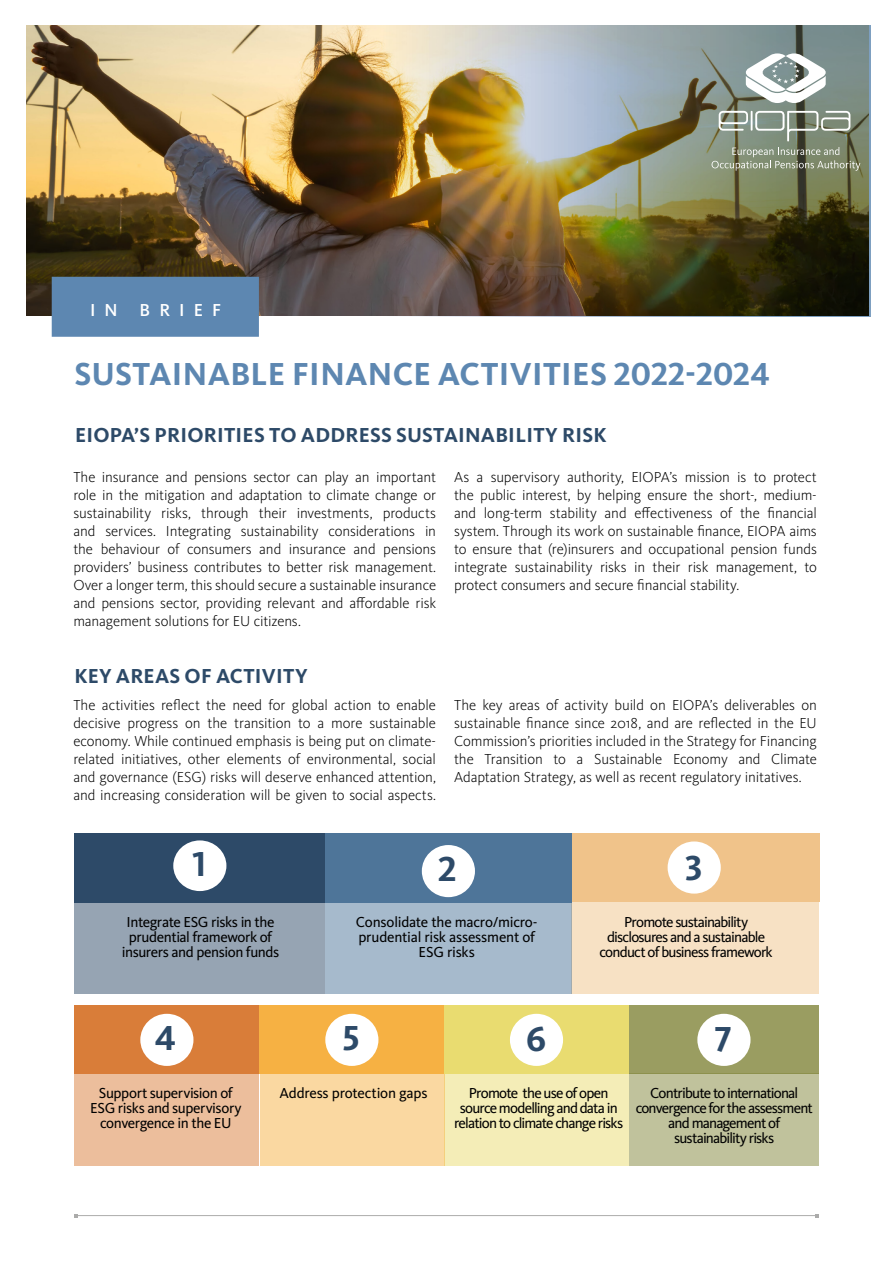
<style>
.page{position:relative;width:893px;height:1263px;background:#fff}
.page>*{position:absolute;margin:0;border:0;box-sizing:border-box;transform-origin:0 0}
.t1{font:700 36px "Kievit Pro";color:#2d4a68}
.t2{font:700 33px "Kievit Pro";letter-spacing:.01em;color:#5d87b1}
.t3{font:700 21px "Kievit Pro";letter-spacing:.01em;color:#2d4a68}
.t4{font:500 18px "Kievit Pro";letter-spacing:.505em;color:#fff}
.t5{font:300 15px/18px "Kievit Pro";letter-spacing:-.01em;color:#000;text-align:justify}
.t6{font:15px/15px "Kievit Pro";letter-spacing:-.045em;color:#000;text-align:center}
.t7{font:15px/15px "Kievit Pro";letter-spacing:-.015em;color:#000;text-align:center}
.t8{font:15px/15px "Kievit Pro";letter-spacing:-.025em;color:#000;text-align:center}
</style>
<div class="page">
<div style="left:445px;top:1073px;width:184px;height:92px;background:#f4edb7"></div>
<div style="left:260px;top:1073px;width:185px;height:92px;background:#fad8a1"></div>
<div style="left:74px;top:1074px;width:185px;height:91px;background:#ecbe9c"></div>
<div style="left:629px;top:1074px;width:190px;height:91px;background:#c0c29c"></div>
<div style="left:571px;top:902px;width:248px;height:91px;background:#f7e1c4"></div>
<div style="left:325px;top:900px;width:246px;height:93px;background:#a6bacc"></div>
<div style="left:74px;top:897px;width:251px;height:96px;background:#96a4b3"></div>
<div style="left:74px;top:833px;width:251px;height:69px;background:#2d4a68"></div>
<div style="left:444px;top:1005px;width:185px;height:68px;background:#e9dc70"></div>
<div style="left:259px;top:1005px;width:185px;height:68px;background:#f6b143"></div>
<div style="left:74px;top:1005px;width:185px;height:68px;background:#d97d39"></div>
<div style="left:569px;top:833px;width:251px;height:69px;background:#f0c38a"></div>
<div style="left:325px;top:833px;width:246px;height:69px;background:#4e7599"></div>
<div style="left:52px;top:277px;width:207px;height:60px;background:#5d87b1"></div>
<div style="left:668px;top:841px;width:53px;height:53px;background:#fff;border-radius:50%"></div>
<div style="left:422px;top:845px;width:53px;height:52px;background:#fff;border-radius:50%"></div>
<div style="left:173px;top:840px;width:53px;height:51px;background:#fff;border-radius:50%"></div>
<div style="left:629px;top:1005px;width:190px;height:68px;background:#9a9d61"></div>
<div style="left:510px;top:1014px;width:53px;height:52px;background:#fff;border-radius:50%"></div>
<div style="left:325px;top:1014px;width:53px;height:52px;background:#fff;border-radius:50%"></div>
<div style="left:140px;top:1014px;width:53px;height:52px;background:#fff;border-radius:50%"></div>
<div style="left:697px;top:1014px;width:53px;height:52px;background:#fff;border-radius:50%"></div>
<hr style="left:76px;top:1215px;width:741px;height:1px;background:#575756">
<img style="left:29px;top:26px;width:842px;height:290px">
<svg style="left:746px;top:53px;width:80px;height:50px"></svg>
<svg style="left:711px;top:110px;width:149px;height:61px;background:#8b9582"></svg>
<p class="t4" style="left:90px;top:299px;width:133px">IN BRIEF</p>
<h2 class="t2" style="left:75px;top:354px;width:697px">SUSTAINABLE FINANCE ACTIVITIES 2022-2024</h2>
<h3 class="t3" style="left:75px;top:423px;width:533px">EIOPA’S PRIORITIES TO ADDRESS SUSTAINABILITY RISK</h3>
<p class="t5" style="left:73px;top:468px;width:364px">The insurance and pensions sector can play an important role in the mitigation and adaptation to climate change or sustainability risks, through their investments, products and services. Integrating sustainability considerations in the behaviour of consumers and insurance and pensions providers’ business contributes to better risk management.<br>Over a longer term, this should secure a sustainable insurance and pensions sector, providing relevant and affordable risk management solutions for EU citizens.</p>
<p class="t5" style="left:454px;top:468px;width:364px">As a supervisory authority, EIOPA’s mission is to protect the public interest, by helping ensure the short-, medium&shy;and long-term stability and effectiveness of the financial system. Through its work on sustainable finance, EIOPA aims to ensure that (re)insurers and occupational pension funds integrate sustainability risks in their risk management, to protect consumers and secure financial stability.</p>
<h3 class="t3" style="left:75px;top:663px;width:235px">KEY AREAS OF ACTIVITY</h3>
<p class="t5" style="left:73px;top:696px;width:364px">The activities reflect the need for global action to enable decisive progress on the transition to a more sustainable economy. While continued emphasis is being put on climate&shy;related initiatives, other elements of environmental, social and governance (ESG) risks will deserve enhanced attention, and increasing consideration will be given to social aspects.</p>
<p class="t5" style="left:454px;top:696px;width:364px">The key areas of activity build on EIOPA’s deliverables on sustainable finance since 2018, and are reflected in the EU Commission’s priorities included in the Strategy for Financing the Transition to a Sustainable Economy and Climate Adaptation Strategy, as well as recent regulatory initatives.</p>
<h1 class="t1" style="left:193px;top:842px;width:15px">1</h1>
<h1 class="t1" style="left:438px;top:848px;width:20px">2</h1>
<h1 class="t1" style="left:685px;top:846px;width:19px">3</h1>
<p class="t6" style="left:122px;top:915px;width:159px">Integrate ESG risks in the prudential framework of insurers and pension funds</p>
<p class="t7" style="left:356px;top:915px;width:183px">Consolidate the macro/micro&shy;prudential risk assessment of<br>ESG risks</p>
<p class="t6" style="left:600px;top:915px;width:175px">Promote sustainability disclosures and a sustainable conduct of business framework</p>
<h1 class="t1" style="left:155px;top:1016px;width:23px">4</h1>
<h1 class="t1" style="left:343px;top:1016px;width:18px">5</h1>
<h1 class="t1" style="left:526px;top:1017px;width:22px">6</h1>
<h1 class="t1" style="left:715px;top:1017px;width:19px">7</h1>
<p class="t8" style="left:90px;top:1085px;width:153px">Support supervision of<br>ESG risks and supervisory convergence in the EU</p>
<p class="t7" style="left:279px;top:1085px;width:150px">Address protection gaps</p>
<p class="t6" style="left:454px;top:1085px;width:171px">Promote the use of open source modelling and data in relation to climate change risks</p>
<p class="t6" style="left:636px;top:1085px;width:179px">Contribute to international convergence for the assessment and management of sustainability risks</p>
</div>
